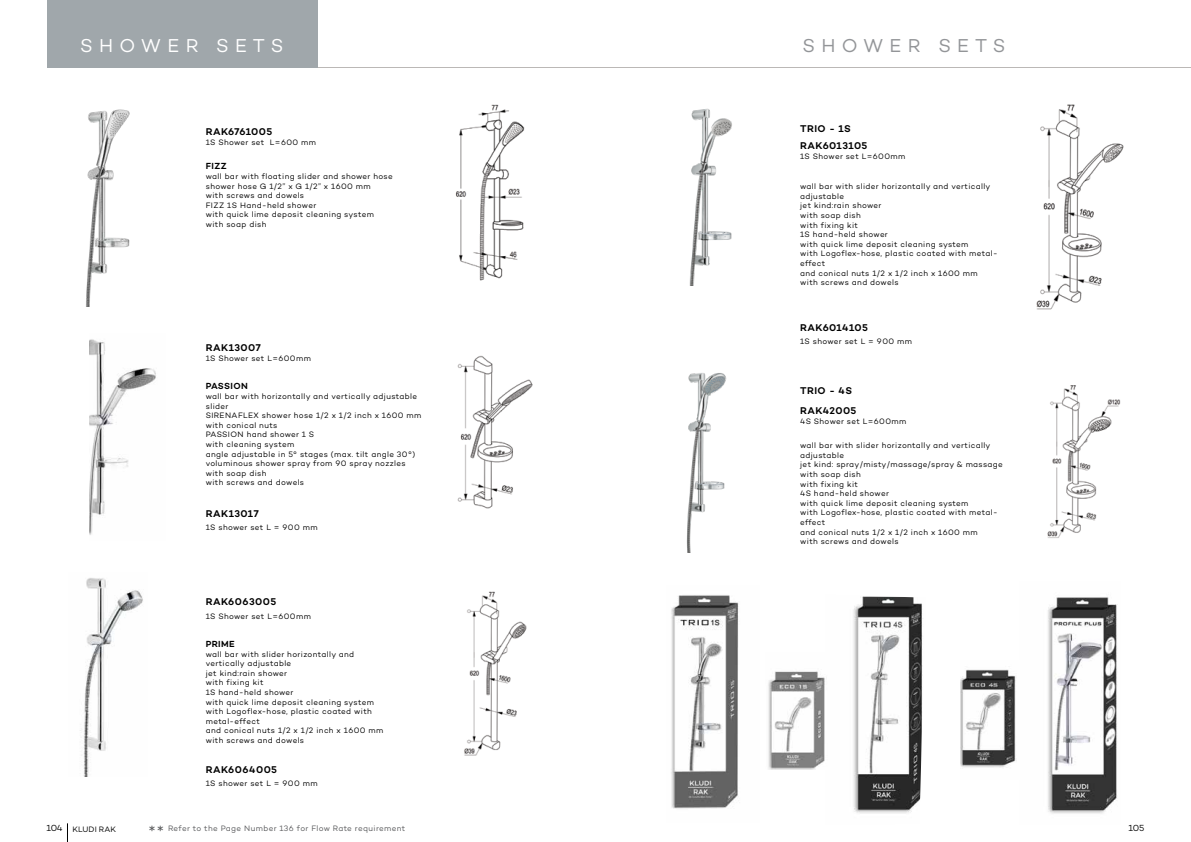
<style>
.page{position:relative;width:1191px;height:842px;background:#fff}
.page>*{position:absolute;margin:0;border:0;box-sizing:border-box;transform-origin:0 0}
.t1{font:19px "Campton";letter-spacing:.33em;color:#939598}
.t2{font:19px "Campton";letter-spacing:.33em;color:#fff}
.t3{font:18px "Campton";color:#58595b}
.t4{font:600 10px "Campton";letter-spacing:.05em;color:#000}
.t5{font:600 10px "Campton";letter-spacing:.03em;color:#000}
.t6{font:600 9px "Campton";letter-spacing:.05em;color:#000}
.t7{font:600 9px "Campton";letter-spacing:.03em;color:#000}
.t8{font:9px "Campton";color:#000}
.t9{font:8px/9.6px "Campton";letter-spacing:.045em;color:#000}
.t10{font:8px "Campton";letter-spacing:.04em;color:#58595b}
.t11{font:8px "Campton";color:#000}
.s1{font-size:9px}
</style>
<div class="page">
<svg style="left:67px;top:823px;width:1px;height:19px"></svg>
<hr style="left:311px;top:67px;width:880px;height:1px;background:#bbb8b6">
<div style="left:48px;top:0;width:270px;height:68px;background:#a0a7ab"></div>
<img style="left:455px;top:104px;width:70px;height:177px">
<img style="left:86px;top:109px;width:44px;height:197px">
<img style="left:457px;top:355px;width:76px;height:154px">
<img style="left:89px;top:339px;width:67px;height:196px">
<img style="left:464px;top:591px;width:63px;height:165px">
<img style="left:80px;top:578px;width:63px;height:199px">
<img style="left:671px;top:595px;width:68px;height:214px">
<img style="left:853px;top:596px;width:70px;height:218px">
<img style="left:1036px;top:104px;width:88px;height:206px">
<img style="left:689px;top:108px;width:43px;height:177px">
<img style="left:1047px;top:385px;width:74px;height:153px">
<img style="left:686px;top:373px;width:41px;height:179px">
<img style="left:1048px;top:597px;width:70px;height:217px">
<img style="left:768px;top:671px;width:57px;height:99px">
<img style="left:960px;top:669px;width:57px;height:99px">
<h1 class="t2" style="left:80px;top:34px;width:204px">SHOWER SETS</h1>
<p class="t5" style="left:206px;top:126px;width:68px">RAK6761005</p>
<p class="t9" style="left:206px;top:137px;width:112px">1S Shower set L=600 mm</p>
<p class="t6" style="left:206px;top:161px;width:22px">FIZZ</p>
<p class="t9" style="left:206px;top:171px;width:188px">wall bar with floating slider and shower hose shower hose G 1/2” x G 1/2” x 1600 mm<br>with screws and dowels<br>FIZZ 1S Hand-held shower<br>with quick lime deposit cleaning system with soap dish</p>
<p class="t4" style="left:206px;top:341px;width:57px">RAK13007</p>
<p class="t9" style="left:206px;top:353px;width:107px">1S Shower set L=600mm</p>
<p class="t7" style="left:206px;top:381px;width:44px">PASSION</p>
<p class="t9" style="left:206px;top:391px;width:217px">wall bar with horizontally and vertically adjustable slider<br>SIRENAFLEX shower hose 1/2 x 1/2 inch x 1600 mm with conical nuts<br>PASSION hand shower 1 S<br>with cleaning system<br>angle adjustable in 5° stages (max. tilt angle 30°) voluminous shower spray from 90 spray nozzles with soap dish<br>with screws and dowels</p>
<p class="t4" style="left:206px;top:507px;width:54px">RAK13017</p>
<p class="t9" style="left:206px;top:522px;width:113px">1S shower set L = 900 mm</p>
<p class="t4" style="left:206px;top:595px;width:72px">RAK6063005</p>
<p class="t9" style="left:206px;top:612px;width:107px">1S Shower set L=600mm</p>
<p class="t6" style="left:206px;top:638px;width:31px">PRIME</p>
<p class="t9" style="left:206px;top:649px;width:179px">wall bar with slider horizontally and vertically adjustable<br>jet kind:rain shower<br>with fixing kit<br>1S hand-held shower<br>with quick lime deposit cleaning system with Logoflex-hose, plastic coated with metal-effect<br>and conical nuts 1/2 x 1/2 inch x 1600 mm with screws and dowels</p>
<p class="t4" style="left:206px;top:763px;width:73px">RAK6064005</p>
<p class="t9" style="left:206px;top:779px;width:113px">1S shower set L = 900 mm</p>
<h1 class="t1" style="left:802px;top:34px;width:204px">SHOWER SETS</h1>
<p class="t4" style="left:800px;top:122px;width:52px">TRIO - 1S</p>
<p class="t4" style="left:800px;top:140px;width:69px">RAK6013105</p>
<p class="t9" style="left:800px;top:151px;width:107px">1S Shower set L=600mm</p>
<p class="t9" style="left:800px;top:181px;width:199px">wall bar with slider horizontally and vertically adjustable<br>jet kind:rain shower<br>with soap dish<br>with fixing kit<br>1S hand-held shower<br>with quick lime deposit cleaning system<br>with Logoflex-hose, plastic coated with metal&shy;effect<br>and conical nuts 1/2 x 1/2 inch x 1600 mm<br>with screws and dowels</p>
<p class="t4" style="left:800px;top:321px;width:69px">RAK6014105</p>
<p class="t9" style="left:800px;top:336px;width:113px">1S shower set L = 900 mm</p>
<p class="t4" style="left:800px;top:385px;width:53px">TRIO - 4S</p>
<p class="t4" style="left:800px;top:404px;width:58px">RAK42005</p>
<p class="t9" style="left:800px;top:416px;width:108px">4S Shower set L=600mm</p>
<p class="t9" style="left:800px;top:440px;width:204px">wall bar with slider horizontally and vertically adjustable<br>jet kind: spray/misty/massage/spray &amp; massage with soap dish<br>with fixing kit<br>4S hand-held shower<br>with quick lime deposit cleaning system<br>with Logoflex-hose, plastic coated with metal&shy;effect<br>and conical nuts 1/2 x 1/2 inch x 1600 mm<br>with screws and dowels</p>
<p class="t11" style="left:46px;top:824px;width:71px"><span class="s1">104</span> KLUDI RAK</p>
<p class="t10" style="left:168px;top:823px;width:239px">Refer to the Page Number 136 for Flow Rate requirement</p>
<p class="t8" style="left:1128px;top:822px;width:17px">105</p>
<h2 class="t3" style="left:148px;top:821px;width:17px">**</h2>
</div>
